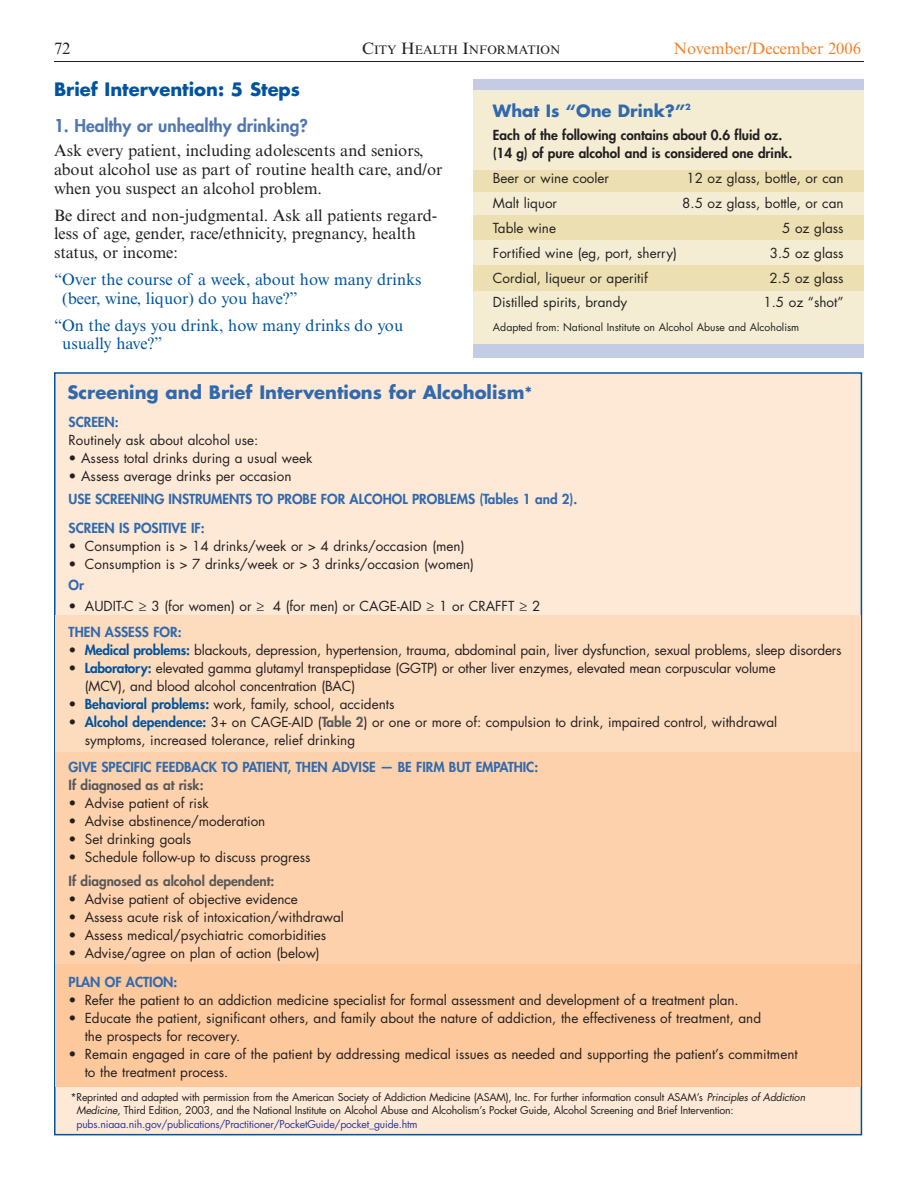
<style>
.page{position:relative;width:918px;height:1188px;background:#fff}
.page>*{position:absolute;margin:0;border:0;box-sizing:border-box;transform-origin:0 0}
.t1{font:700 18px "Futura Std";color:#3069ad}
.t2{font:700 18px "Futura Std";color:#01539e}
.t3{font:800 17.25px "Futura Std";color:#4f75b4}
.t4{font:16.5px/18.8px "Times New Roman MT Std";color:#231f20}
.t5{font:16.5px/18.8px "Times New Roman MT Std";color:#01539e}
.t6{font:16.5px "Times New Roman MT Std";color:#f48026}
.t7{font:700 16.5px "Futura Std";color:#3069ad}
.t8{font:13.5px/18px "Futura Std";color:#231f20}
.t9{font:800 13.5px/28.8px "Futura Std";color:#3069ad}
.t10{font:800 13.5px/18px "Futura Std";color:#231f20}
.t11{font:800 13.5px "Futura Std";color:#57585a}
.t12{font:12.3px "Times New Roman MT Std";color:#231f20}
.t13{font:10.5px/13.5px "Futura Std";letter-spacing:-.02em;color:#231f20}
.t14{font:10.5px "Futura Std";color:#231f20}
.s1{font-size:16.5px}
.s2{font-weight:800;color:#01539e}
.s3{font-weight:800;color:#57585a}
.s4{font-style:italic}
.s5{color:#293795}
</style>
<div class="page">
<div style="left:55px;top:373px;width:806px;height:762px;background:#fee9d6"></div>
<hr style="left:54px;top:61px;width:810px;height:1px;background:#231f20">
<div style="left:474px;top:80px;width:390px;height:278px;background:#c3cbe5"></div>
<div style="left:474px;top:90px;width:390px;height:253px;background:#f4edd4"></div>
<div style="left:474px;top:170px;width:390px;height:21px;background:#ecdfb1"></div>
<div style="left:474px;top:216px;width:390px;height:24px;background:#ecdfb1"></div>
<div style="left:474px;top:265px;width:390px;height:26px;background:#ecdfb1"></div>
<div style="left:56px;top:616px;width:805px;height:176px;background:#fddbbd"></div>
<div style="left:56px;top:752px;width:805px;height:239px;background:#fdd1ab"></div>
<div style="left:56px;top:964px;width:805px;height:122px;background:#fcc89c"></div>
<p class="t4" style="left:54px;top:41px;width:18px">72</p>
<p class="t12" style="left:362px;top:45px;width:199px"><span class="s1">C</span>ITY <span class="s1">H</span>EALTH <span class="s1">I</span>NFORMATION</p>
<p class="t6" style="left:674px;top:43px;width:189px">November/December 2006</p>
<h1 class="t2" style="left:54px;top:81px;width:248px">Brief Intervention: 5 Steps</h1>
<p class="t3" style="left:54px;top:118px;width:255px">1. Healthy or unhealthy drinking?</p>
<p class="t4" style="left:54px;top:143px;width:390px">Ask every patient, including adolescents and seniors, about alcohol use as part of routine health care, and/or when you suspect an alcohol problem.</p>
<p class="t4" style="left:54px;top:207px;width:385px">Be direct and non-judgmental. Ask all patients regard&shy;less of age, gender, race/ethnicity, pregnancy, health status, or income:</p>
<p class="t5" style="left:62px;top:272px;width:361px;text-indent:-8px">“Over the course of a week, about how many drinks (beer, wine, liquor) do you have?”</p>
<p class="t5" style="left:62px;top:317px;width:342px;text-indent:-8px">“On the days you drink, how many drinks do you usually have?”</p>
<p class="t7" style="left:493px;top:103px;width:199px">What Is “One Drink?”<sup>2</sup></p>
<p class="t10" style="left:493px;top:127px;width:301px">Each of the following contains about 0.6 fluid oz. (14 g) of pure alcohol and is considered one drink.</p>
<p class="t8" style="left:493px;top:170px;width:118px">Beer or wine cooler</p>
<p class="t8" style="left:686px;top:170px;width:159px">12 oz glass, bottle, or can</p>
<p class="t8" style="left:493px;top:195px;width:66px">Malt liquor</p>
<p class="t8" style="left:682px;top:195px;width:163px">8.5 oz glass, bottle, or can</p>
<p class="t8" style="left:493px;top:220px;width:65px">Table wine</p>
<p class="t8" style="left:782px;top:220px;width:63px">5 oz glass</p>
<p class="t8" style="left:493px;top:245px;width:186px">Fortified wine (eg, port, sherry)</p>
<p class="t8" style="left:770px;top:245px;width:75px">3.5 oz glass</p>
<p class="t8" style="left:493px;top:270px;width:156px">Cordial, liqueur or aperitif</p>
<p class="t8" style="left:770px;top:270px;width:75px">2.5 oz glass</p>
<p class="t8" style="left:493px;top:295px;width:136px">Distilled spirits, brandy</p>
<p class="t8" style="left:763px;top:295px;width:82px">1.5 oz “shot”</p>
<p class="t14" style="left:493px;top:322px;width:308px">Adapted from: National Institute on Alcohol Abuse and Alcoholism</p>
<h1 class="t1" style="left:68px;top:384px;width:466px">Screening and Brief Interventions for Alcoholism<span class="s1">*</span></h1>
<p class="t9" style="left:69px;top:408px;width:52px">SCREEN:</p>
<p class="t8" style="left:69px;top:432px;width:191px">Routinely ask about alcohol use:</p>
<p class="t8" style="left:69px;top:450px;width:245px">• Assess total drinks during a usual week</p>
<p class="t8" style="left:69px;top:468px;width:224px">• Assess average drinks per occasion</p>
<p class="t9" style="left:69px;top:486px;width:510px">USE SCREENING INSTRUMENTS TO PROBE FOR ALCOHOL PROBLEMS (Tables 1 and 2).<br>SCREEN IS POSITIVE IF:</p>
<p class="t8" style="left:69px;top:538px;width:397px">• Consumption is &gt; 14 drinks/week or &gt; 4 drinks/occasion (men)</p>
<p class="t8" style="left:69px;top:556px;width:407px">• Consumption is &gt; 7 drinks/week or &gt; 3 drinks/occasion (women)</p>
<p class="t9" style="left:69px;top:572px;width:17px">Or</p>
<p class="t8" style="left:69px;top:598px;width:473px">• AUDIT-C ≥ 3 (for women) or ≥ 4 (for men) or CAGE-AID ≥ 1 or CRAFFT ≥ 2</p>
<p class="t9" style="left:69px;top:618px;width:114px">THEN ASSESS FOR:</p>
<p class="t8" style="left:69px;top:642px;width:775px">• <span class="s2">Medical problems:</span> blackouts, depression, hypertension, trauma, abdominal pain, liver dysfunction, sexual problems, sleep disorders</p>
<p class="t8" style="left:85px;top:660px;width:693px;text-indent:-16px">• <span class="s2">Laboratory:</span> elevated gamma glutamyl transpeptidase (GGTP) or other liver enzymes, elevated mean corpuscular volume (MCV), and blood alcohol concentration (BAC)</p>
<p class="t8" style="left:69px;top:696px;width:327px">• <span class="s2">Behavioral problems:</span> work, family, school, accidents</p>
<p class="t8" style="left:85px;top:714px;width:694px;text-indent:-16px">• <span class="s2">Alcohol dependence:</span> 3+ on CAGE-AID (<span class="s3">Table 2</span>) or one or more of: compulsion to drink, impaired control, withdrawal symptoms, increased tolerance, relief drinking</p>
<p class="t9" style="left:69px;top:754px;width:471px">GIVE SPECIFIC FEEDBACK TO PATIENT, THEN ADVISE — BE FIRM BUT EMPATHIC:</p>
<p class="t11" style="left:69px;top:779px;width:136px">If diagnosed as at risk:</p>
<p class="t8" style="left:69px;top:796px;width:142px">• Advise patient of risk</p>
<p class="t8" style="left:69px;top:814px;width:198px">• Advise abstinence/moderation</p>
<p class="t8" style="left:69px;top:832px;width:124px">• Set drinking goals</p>
<p class="t8" style="left:69px;top:850px;width:243px">• Schedule follow-up to discuss progress</p>
<p class="t11" style="left:69px;top:874px;width:207px">If diagnosed as alcohol dependent:</p>
<p class="t8" style="left:69px;top:891px;width:231px">• Advise patient of objective evidence</p>
<p class="t8" style="left:69px;top:909px;width:277px">• Assess acute risk of intoxication/withdrawal</p>
<p class="t8" style="left:69px;top:927px;width:259px">• Assess medical/psychiatric comorbidities</p>
<p class="t8" style="left:69px;top:945px;width:253px">• Advise/agree on plan of action (below)</p>
<p class="t9" style="left:69px;top:968px;width:110px">PLAN OF ACTION:</p>
<p class="t8" style="left:69px;top:992px;width:672px">• Refer the patient to an addiction medicine specialist for formal assessment and development of a treatment plan.</p>
<p class="t8" style="left:85px;top:1010px;width:678px;text-indent:-16px">• Educate the patient, significant others, and family about the nature of addiction, the effectiveness of treatment, and the prospects for recovery.</p>
<p class="t8" style="left:85px;top:1046px;width:714px;text-indent:-16px">• Remain engaged in care of the patient by addressing medical issues as needed and supporting the patient’s commitment to the treatment process.</p>
<p class="t13" style="left:77px;top:1091px;width:730px;text-indent:-6px">*Reprinted and adapted with permission from the American Society of Addiction Medicine (ASAM), Inc. For further information consult ASAM’s <span class="s4">Principles of Addiction<br>Medicine,</span> Third Edition, 2003, and the National Institute on Alcohol Abuse and Alcoholism’s Pocket Guide, Alcohol Screening and Brief Intervention: <span class="s5">pubs.niaaa.nih.gov/publications/Practitioner/PocketGuide/pocket_guide.htm</span></p>
</div>
